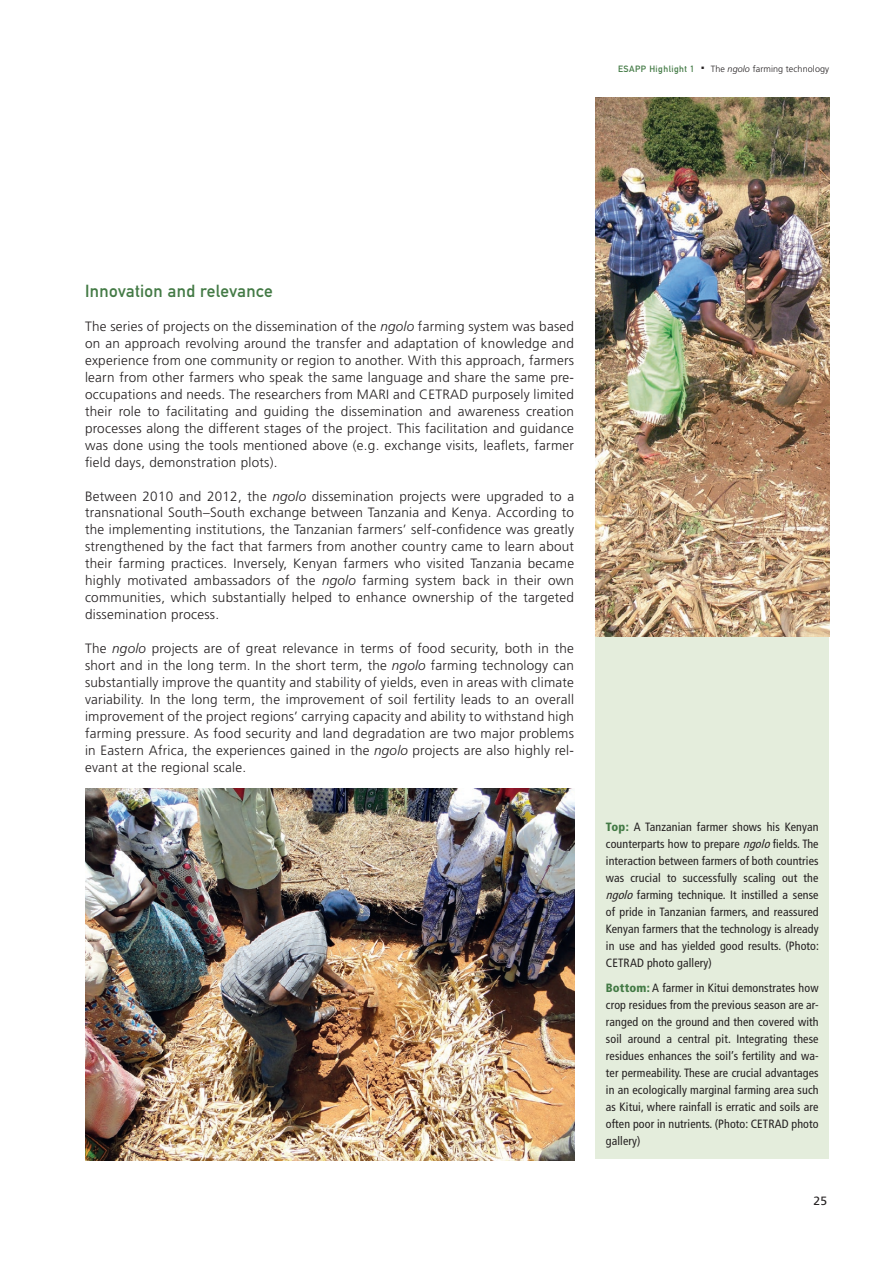
<style>
.page{position:relative;width:893px;height:1263px;background:#fff}
.page>*{position:absolute;margin:0;border:0;box-sizing:border-box;transform-origin:0 0}
.t1{font:17.25px "DIN Mittelschrift";letter-spacing:.02em;color:#437a45}
.t2{font:300 13.5px/17px "Frutiger";letter-spacing:.02em;color:#231f20;text-align:justify}
.t3{font:condensed 12px/17px "Frutiger";letter-spacing:.01em;color:#231f20;text-align:justify}
.t4{font:12px "Frutiger";color:#231f20}
.t5{font:300 9px "Frutiger";letter-spacing:.01em;color:#231f20}
.s1{font-family:"DIN Mittelschrift";font-weight:400;color:#437a45}
.s2{font-style:italic}
.s3{font-weight:900;color:#437a45}
</style>
<div class="page">
<img style="left:85px;top:789px;width:489px;height:372px">
<div style="left:595px;top:507px;width:234px;height:652px;background:#e4eddc"></div>
<img style="left:595px;top:98px;width:234px;height:538px">
<p class="t5" style="left:618px;top:63px;width:213px"><span class="s1">ESAPP Highlight 1</span> ○ The <span class="s2">ngolo</span> farming technology</p>
<p class="t1" style="left:85px;top:281px;width:189px">Innovation and relevance</p>
<p class="t2" style="left:85px;top:318px;width:491px">The series of projects on the dissemination of the <span class="s2">ngolo</span> farming system was based on an approach revolving around the transfer and adaptation of knowledge and experience from one community or region to another. With this approach, farmers learn from other farmers who speak the same language and share the same pre&shy;occupations and needs. The researchers from MARI and CETRAD purposely limited their role to facilitating and guiding the dissemination and awareness creation processes along the different stages of the project. This facilitation and guidance was done using the tools mentioned above (e.g. exchange visits, leaflets, farmer field days, demonstration plots).</p>
<p class="t2" style="left:85px;top:488px;width:491px">Between 2010 and 2012, the <span class="s2">ngolo</span> dissemination projects were upgraded to a transnational South–South exchange between Tanzania and Kenya. According to the implementing institutions, the Tanzanian farmers’ self-confidence was greatly strengthened by the fact that farmers from another country came to learn about their farming practices. Inversely, Kenyan farmers who visited Tanzania became highly motivated ambassadors of the <span class="s2">ngolo</span> farming system back in their own communities, which substantially helped to enhance ownership of the targeted dissemination process.</p>
<p class="t2" style="left:85px;top:640px;width:491px">The <span class="s2">ngolo</span> projects are of great relevance in terms of food security, both in the short and in the long term. In the short term, the <span class="s2">ngolo</span> farming technology can substantially improve the quantity and stability of yields, even in areas with climate variability. In the long term, the improvement of soil fertility leads to an overall improvement of the project regions’ carrying capacity and ability to withstand high farming pressure. As food security and land degradation are two major problems in Eastern Africa, the experiences gained in the <span class="s2">ngolo</span> projects are also highly rel&shy;evant at the regional scale.</p>
<p class="t3" style="left:606px;top:818px;width:215px"><span class="s3">Top:</span> A Tanzanian farmer shows his Kenyan counterparts how to prepare <span class="s2">ngolo</span>fields. The interaction between farmers of both countries was crucial to successfully scaling out the <span class="s2">ngolo</span> farming technique. It instilled a sense of pride in Tanzanian farmers, and reassured Kenyan farmers that the technology is already in use and has yielded good results. (Photo:<br>CETRAD photo gallery)</p>
<p class="t3" style="left:606px;top:979px;width:214px"><span class="s3">Bottom:</span> A farmer in Kitui demonstrates how crop residues from the previous season are ar&shy;ranged on the ground and then covered with soil around a central pit. Integrating these residues enhances the soil’s fertility and wa&shy;ter permeability. These are crucial advantages in an ecologically marginal farming area such as Kitui, where rainfall is erratic and soils are often poor in nutrients. (Photo: CETRAD photo gallery)</p>
<p class="t4" style="left:813px;top:1194px;width:15px">25</p>
</div>
